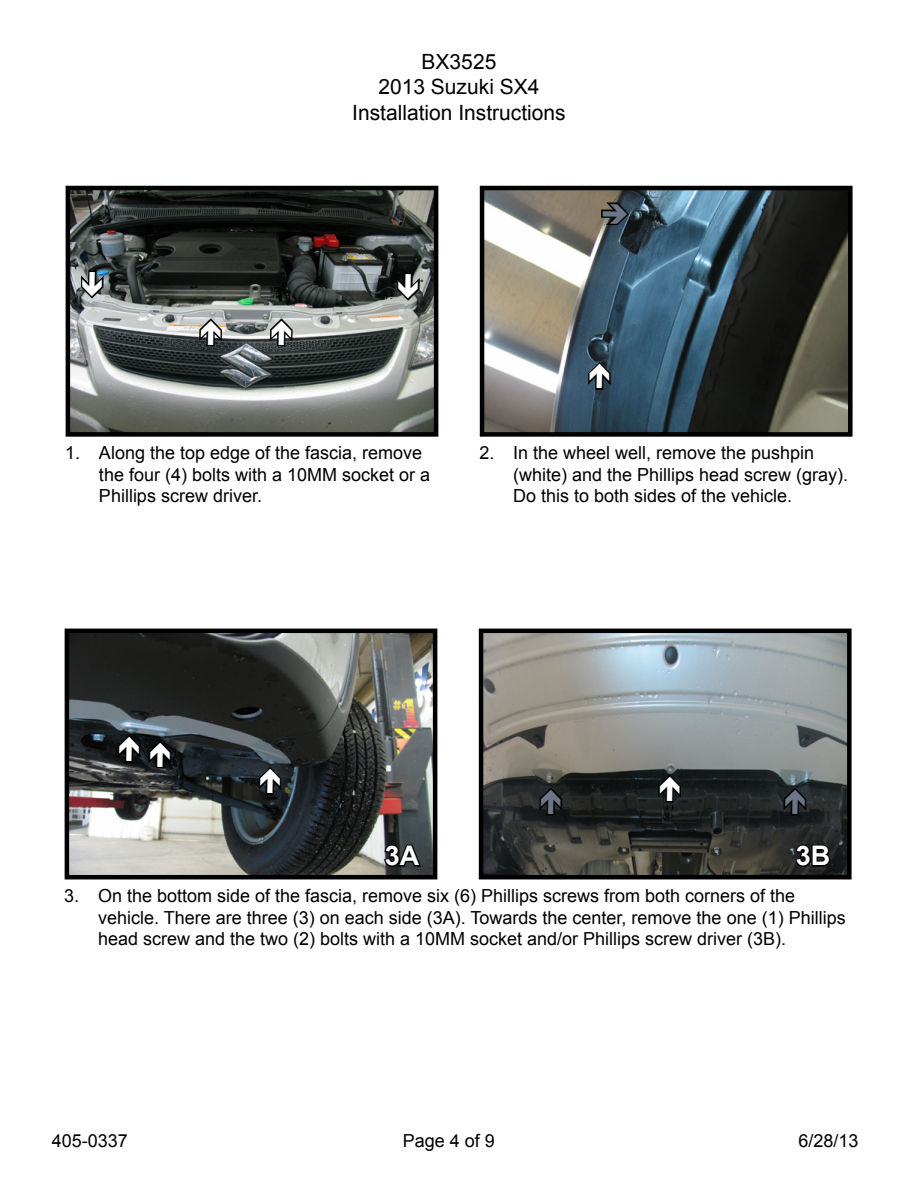
<style>
.page{position:relative;width:918px;height:1188px;background:#fff}
.page>*{position:absolute;margin:0;border:0;box-sizing:border-box;transform-origin:0 0}
.t1{font:700 27px "Arial";color:#fff}
.t2{font:21px/25.2px "Arial";color:#000;text-align:center}
.t3{font:18px/21.6px "Arial";color:#000}
</style>
<div class="page">
<img style="left:71px;top:191px;width:362px;height:241px">
<div style="left:66px;top:186px;width:372px;height:251px;border:4px solid #000"></div>
<img style="left:485px;top:191px;width:363px;height:241px">
<div style="left:480px;top:186px;width:373px;height:251px;border:4px solid #000"></div>
<img style="left:70px;top:634px;width:362px;height:240px">
<div style="left:65px;top:629px;width:372px;height:250px;border:4px solid #000"></div>
<img style="left:484px;top:634px;width:363px;height:240px">
<div style="left:479px;top:629px;width:373px;height:250px;border:4px solid #000"></div>
<svg style="left:383px;top:842px;width:40px;height:26px"></svg>
<svg style="left:794px;top:843px;width:38px;height:25px"></svg>
<svg style="left:78px;top:269px;width:28px;height:32px"></svg>
<svg style="left:197px;top:316px;width:28px;height:32px"></svg>
<svg style="left:268px;top:316px;width:27px;height:32px"></svg>
<svg style="left:394px;top:271px;width:28px;height:32px"></svg>
<svg style="left:599px;top:200px;width:32px;height:28px"></svg>
<svg style="left:586px;top:360px;width:27px;height:32px"></svg>
<svg style="left:256px;top:765px;width:28px;height:32px"></svg>
<svg style="left:115px;top:733px;width:59px;height:37px"></svg>
<svg style="left:656px;top:773px;width:28px;height:31px"></svg>
<svg style="left:537px;top:785px;width:28px;height:32px"></svg>
<svg style="left:781px;top:785px;width:28px;height:32px"></svg>
<p class="t2" style="left:352px;top:50px;width:215px">BX3525<br>2013 Suzuki SX4<br>Installation Instructions</p>
<p class="t3" style="left:99px;top:442px;width:333px;text-indent:-34px">1. Along the top edge of the fascia, remove the four (4) bolts with a 10MM socket or a<br>Phillips screw driver.</p>
<p class="t3" style="left:513px;top:442px;width:337px;text-indent:-34px">2. In the wheel well, remove the pushpin (white) and the Phillips head screw (gray).<br>Do this to both sides of the vehicle.</p>
<h1 class="t1" style="left:385px;top:838px;width:36px">3A</h1>
<h1 class="t1" style="left:796px;top:838px;width:36px">3B</h1>
<p class="t3" style="left:98px;top:885px;width:749px;text-indent:-34px">3. On the bottom side of the fascia, remove six (6) Phillips screws from both corners of the vehicle. There are three (3) on each side (3A). Towards the center, remove the one (1) Phillips head screw and the two (2) bolts with a 10MM socket and/or Phillips screw driver (3B).</p>
<p class="t3" style="left:52px;top:1130px;width:78px">405-0337</p>
<p class="t3" style="left:403px;top:1130px;width:94px">Page 4 of 9</p>
<p class="t3" style="left:798px;top:1130px;width:62px">6/28/13</p>
</div>
